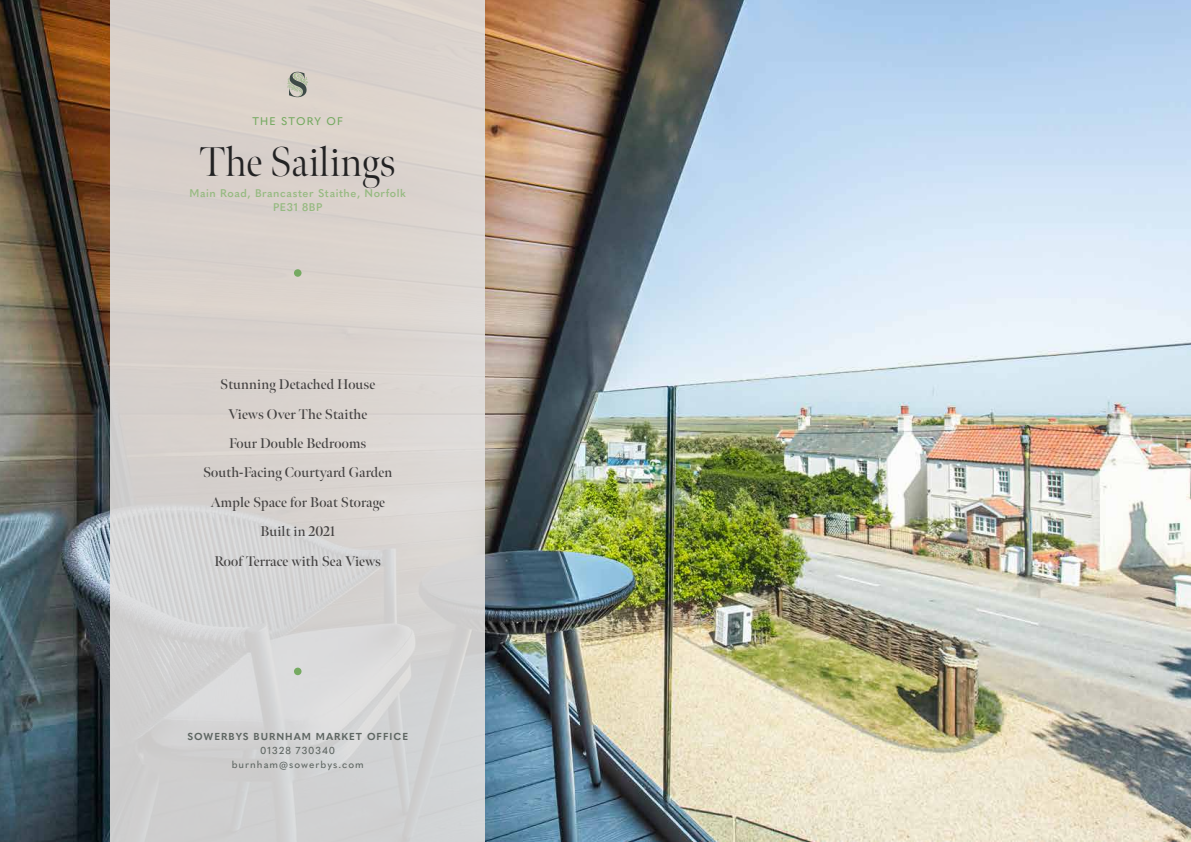
<style>
.page{position:relative;width:1191px;height:842px;background:#fff}
.page>*{position:absolute;margin:0;border:0;box-sizing:border-box;transform-origin:0 0}
.t1{font:300 41.5px "Meno Banner";color:#222223}
.t2{font:600 14px/29.3px "Meno Banner";letter-spacing:.01em;color:#434141;text-align:center}
.t3{font:600 11px/14px "Quasimoda";letter-spacing:.05em;color:#96ba81;text-align:center}
.t4{font:500 11px "Quasimoda";letter-spacing:.1em;color:#76aa62}
.t5{font:500 10px/14px "Quasimoda";letter-spacing:.1em;color:#5e6662;text-align:center}
.t6{font:700 10px "Quasimoda";letter-spacing:.1em;color:#5e6662}
</style>
<div class="page">
<img style="left:0;top:0;width:1191px;height:842px">
<div style="left:111px;top:0;width:374px;height:842px;background:linear-gradient(to right,#d4d0cd,#dad6d3)"></div>
<div style="left:294px;top:269px;width:7px;height:8px;background:#76aa62;border-radius:50%"></div>
<div style="left:294px;top:668px;width:7px;height:7px;background:#76aa62;border-radius:50%"></div>
<svg style="left:287px;top:72px;width:21px;height:25px"></svg>
<p class="t4" style="left:252px;top:113px;width:92px">THE STORY OF</p>
<h1 class="t1" style="left:199px;top:137px;width:198px">The Sailings</h1>
<p class="t3" style="left:189px;top:186px;width:218px">Main Road, Brancaster Staithe, Norfolk<br>PE31 8BP</p>
<p class="t2" style="left:203px;top:370px;width:191px">Stunning Detached House<br>Views Over The Staithe<br>Four Double Bedrooms<br>South-Facing Courtyard Garden<br>Ample Space for Boat Storage<br>Built in 2021<br>Roof Terrace with Sea Views</p>
<p class="t6" style="left:187px;top:728px;width:222px">SOWERBYS BURNHAM MARKET OFFICE</p>
<p class="t5" style="left:232px;top:742px;width:133px">01328 730340 burnham@sowerbys.com</p>
</div>
